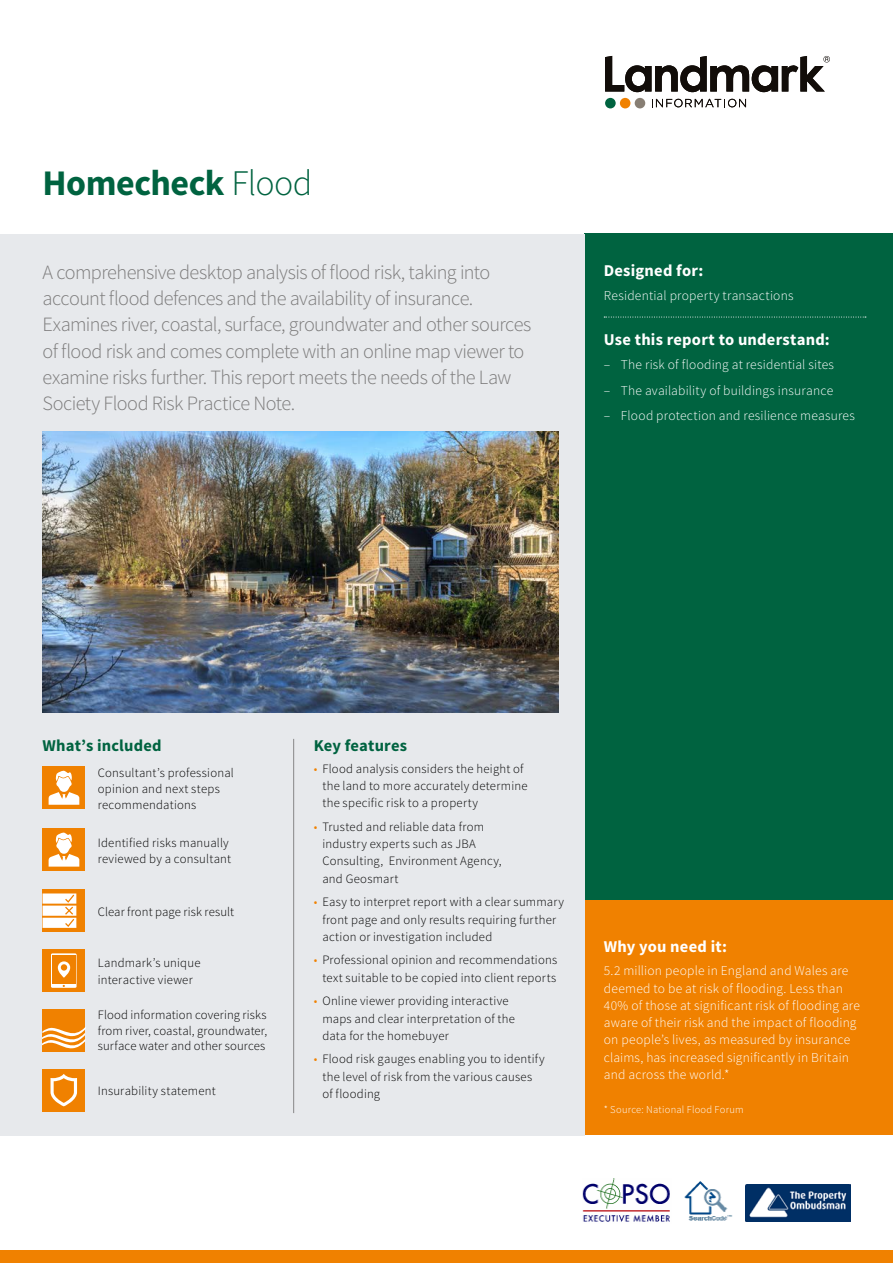
<style>
.page{position:relative;width:893px;height:1263px;background:#fff}
.page>*{position:absolute;margin:0;border:0;box-sizing:border-box;transform-origin:0 0}
.t1{font:700 36px "Source Sans Pro";letter-spacing:-.015em;color:#006340}
.t2{font:300 20.25px/26.2px "Source Sans Pro";letter-spacing:-.03em;color:#7c7b7b}
.t3{font:700 16.5px "Source Sans Pro";letter-spacing:.015em;color:#fff}
.t4{font:700 16.5px "Source Sans Pro";letter-spacing:.01em;color:#006340}
.t5{font:300 13.5px/17.2px "Source Sans Pro";letter-spacing:.015em;color:#fff}
.t6{font:300 12.75px/17.2px "Source Sans Pro";letter-spacing:.015em;color:#000}
.t7{font:300 10.5px "Source Sans Pro";letter-spacing:.025em;color:#fff}
.s1{font-weight:300}
.s2{color:#f08100}
</style>
<div class="page">
<div style="left:585px;top:816px;width:308px;height:319px;background:#f08100"></div>
<div style="left:585px;top:234px;width:308px;height:666px;background:#006340"></div>
<div style="left:0;top:234px;width:585px;height:901px;background:#e7e9ec"></div>
<img style="left:43px;top:432px;width:515px;height:280px">
<hr style="left:293px;top:739px;width:1px;height:374px;background:#878787">
<svg style="left:604px;top:317px;width:262px;height:1px"></svg>
<div style="left:43px;top:766px;width:42px;height:43px;background:#f08100"></div>
<svg style="left:49px;top:771px;width:30px;height:34px"></svg>
<div style="left:43px;top:828px;width:42px;height:43px;background:#f08100"></div>
<svg style="left:49px;top:832px;width:30px;height:35px"></svg>
<div style="left:43px;top:1009px;width:42px;height:42px;background:#f08100"></div>
<svg style="left:43px;top:1027px;width:42px;height:22px"></svg>
<div style="left:43px;top:1069px;width:42px;height:42px;background:#f08100"></div>
<svg style="left:51px;top:1074px;width:26px;height:32px"></svg>
<div style="left:43px;top:889px;width:42px;height:43px;background:#f08100"></div>
<svg style="left:43px;top:893px;width:33px;height:35px"></svg>
<img style="left:582px;top:1178px;width:151px;height:44px">
<img style="left:745px;top:1185px;width:105px;height:36px">
<svg style="left:652px;top:99px;width:94px;height:8px"></svg>
<div style="left:620px;top:98px;width:10px;height:10px;background:#f08100;border-radius:50%"></div>
<div style="left:605px;top:98px;width:11px;height:10px;background:#006340;border-radius:50%"></div>
<div style="left:635px;top:98px;width:10px;height:10px;background:#877e73;border-radius:50%"></div>
<svg style="left:605px;top:56px;width:225px;height:36px"></svg>
<div style="left:0;top:1250px;width:893px;height:13px;background:#f08100"></div>
<div style="left:43px;top:949px;width:42px;height:43px;background:#f08100"></div>
<svg style="left:51px;top:953px;width:26px;height:35px"></svg>
<div style="left:52px;top:956px;width:23px;height:28px;background:#f08100"></div>
<svg style="left:58px;top:961px;width:12px;height:17px"></svg>
<h1 class="t1" style="left:43px;top:159px;width:272px">Homecheck <span class="s1">Flood</span></h1>
<p class="t2" style="left:43px;top:259px;width:490px">A comprehensive desktop analysis of flood risk, taking into account flood defences and the availability of insurance.<br>Examines river, coastal, surface, groundwater and other sources of flood risk and comes complete with an online map viewer to examine risks further. This report meets the needs of the Law Society Flood Risk Practice Note.</p>
<p class="t3" style="left:604px;top:260px;width:101px">Designed for:</p>
<p class="t5" style="left:604px;top:287px;width:191px">Residential property transactions</p>
<p class="t3" style="left:604px;top:329px;width:228px">Use this report to understand:</p>
<p class="t5" style="left:604px;top:356px;width:232px">– The risk of flooding at residential sites</p>
<p class="t5" style="left:604px;top:382px;width:231px">– The availability of buildings insurance</p>
<p class="t5" style="left:604px;top:407px;width:253px">– Flood protection and resilience measures</p>
<p class="t4" style="left:43px;top:735px;width:121px">What’s included</p>
<p class="t4" style="left:314px;top:735px;width:95px">Key features</p>
<p class="t6" style="left:322px;top:760px;width:207px;text-indent:-9px"><span class="s2">•</span> Flood analysis considers the height of the land to more accurately determine the specific risk to a property</p>
<p class="t6" style="left:322px;top:818px;width:181px;text-indent:-9px"><span class="s2">•</span> Trusted and reliable data from industry experts such as JBA<br>Consulting, Environment Agency, and Geosmart</p>
<p class="t6" style="left:322px;top:893px;width:243px;text-indent:-9px"><span class="s2">•</span> Easy to interpret report with a clear summary front page and only results requiring further action or investigation included</p>
<p class="t6" style="left:314px;top:952px;width:245px;text-align:center"><span class="s2">•</span> Professional opinion and recommendations text suitable to be copied into client reports</p>
<p class="t6" style="left:322px;top:992px;width:194px;text-indent:-9px"><span class="s2">•</span> Online viewer providing interactive maps and clear interpretation of the data for the homebuyer</p>
<p class="t6" style="left:322px;top:1051px;width:224px;text-indent:-9px"><span class="s2">•</span> Flood risk gauges enabling you to identify the level of risk from the various causes of flooding</p>
<p class="t6" style="left:98px;top:765px;width:138px;line-height:15.8px">Consultant’s professional opinion and next steps recommendations</p>
<p class="t6" style="left:98px;top:835px;width:135px;line-height:15.8px">Identified risks manually reviewed by a consultant</p>
<p class="t6" style="left:98px;top:903px;width:138px">Clear front page risk result</p>
<p class="t6" style="left:98px;top:954px;width:104px">Landmark’s unique interactive viewer</p>
<p class="t6" style="left:98px;top:1007px;width:171px;line-height:15.8px;text-align:justify">Flood information covering risks from river, coastal, groundwater, surface water and other sources</p>
<p class="t6" style="left:98px;top:1082px;width:119px">Insurability statement</p>
<p class="t3" style="left:604px;top:936px;width:125px">Why you need it:</p>
<p class="t5" style="left:604px;top:962px;width:258px">5.2 million people in England and Wales are deemed to be at risk of flooding. Less than 40% of those at significant risk of flooding are aware of their risk and the impact of flooding on people’s lives, as measured by insurance claims, has increased significantly in Britain and across the world.*</p>
<p class="t7" style="left:604px;top:1103px;width:142px">* Source: National Flood Forum</p>
</div>
